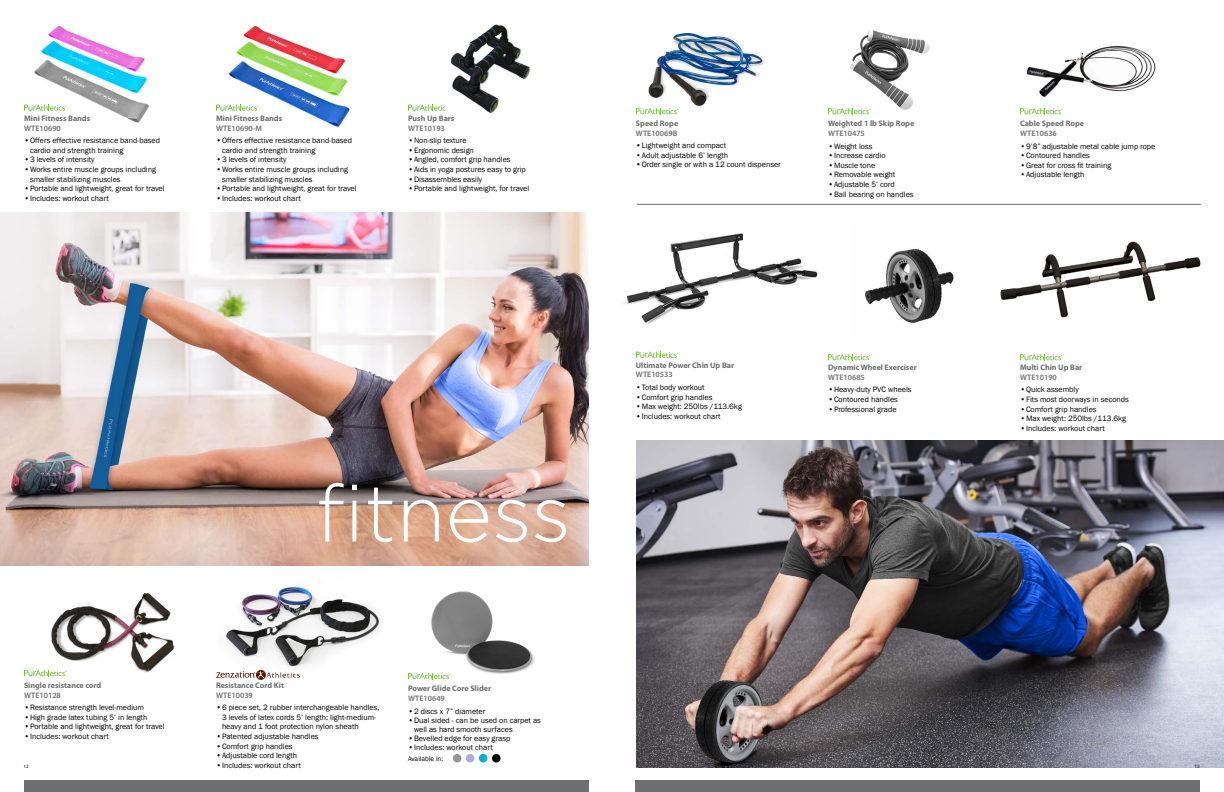
<style>
.page{position:relative;width:1224px;height:792px;background:#fff}
.page>*{position:absolute;margin:0;border:0;box-sizing:border-box;transform-origin:0 0}
.t1{font:300 80px "Gotham";color:#fff}
.t2{font:8px/9.6px "Franklin Gothic";color:#000}
.t3{font:700 8px "Myriad Pro";color:#6d6e71}
.t4{font:600 8px "Myriad Pro";color:#6d6e71}
.t5{font:7px "Franklin Gothic";color:#000}
.t6{font:5px "Myriad Pro";color:#000}
</style>
<div class="page">
<img style="left:637px;top:440px;width:587px;height:328px">
<img style="left:1000px;top:241px;width:201px;height:77px">
<img style="left:624px;top:233px;width:194px;height:91px">
<img style="left:865px;top:248px;width:89px;height:75px">
<img style="left:426px;top:591px;width:109px;height:89px">
<img style="left:47px;top:593px;width:128px;height:84px">
<img style="left:226px;top:587px;width:154px;height:80px">
<svg style="left:24px;top:670px;width:43px;height:6px"></svg>
<img style="left:0;top:212px;width:588px;height:354px">
<svg style="left:216px;top:670px;width:84px;height:10px"></svg>
<svg style="left:408px;top:105px;width:38px;height:6px"></svg>
<hr style="left:637px;top:204px;width:564px;height:1px;background:#6d6e71">
<img style="left:450px;top:24px;width:81px;height:89px">
<svg style="left:636px;top:352px;width:42px;height:6px"></svg>
<svg style="left:1020px;top:354px;width:43px;height:6px"></svg>
<img style="left:833px;top:30px;width:97px;height:85px">
<img style="left:1026px;top:46px;width:130px;height:51px">
<svg style="left:828px;top:108px;width:43px;height:6px"></svg>
<svg style="left:1020px;top:108px;width:43px;height:6px"></svg>
<img style="left:34px;top:25px;width:115px;height:98px">
<img style="left:228px;top:25px;width:123px;height:102px">
<svg style="left:24px;top:105px;width:43px;height:6px"></svg>
<svg style="left:216px;top:105px;width:43px;height:6px"></svg>
<svg style="left:408px;top:673px;width:43px;height:6px"></svg>
<div style="left:453px;top:754px;width:8px;height:9px;background:#939598;border-radius:50%"></div>
<div style="left:466px;top:754px;width:8px;height:9px;background:#b0acd5;border-radius:50%"></div>
<div style="left:479px;top:754px;width:8px;height:9px;background:#06b1ce;border-radius:50%"></div>
<div style="left:492px;top:754px;width:9px;height:9px;background:#000;border-radius:50%"></div>
<div style="left:636px;top:780px;width:564px;height:12px;background:#6d6e71"></div>
<div style="left:24px;top:780px;width:564px;height:12px;background:#6d6e71"></div>
<svg style="left:828px;top:354px;width:43px;height:6px"></svg>
<img style="left:649px;top:32px;width:115px;height:83px">
<svg style="left:636px;top:108px;width:42px;height:6px"></svg>
<p class="t3" style="left:24px;top:113px;width:68px">Mini Fitness Bands</p>
<p class="t4" style="left:24px;top:123px;width:38px">WTE10690</p>
<p class="t2" style="left:30px;top:136px;width:132px;text-indent:-6px">• Offers effective resistance band-based cardio and strength training</p>
<p class="t2" style="left:24px;top:155px;width:72px">• 3 levels of intensity</p>
<p class="t2" style="left:30px;top:165px;width:128px;text-indent:-6px">• Works entire muscle groups including smaller stabilizing muscles</p>
<p class="t2" style="left:24px;top:184px;width:142px">• Portable and lightweight, great for travel</p>
<p class="t2" style="left:24px;top:193px;width:86px">• Includes: workout chart</p>
<p class="t3" style="left:216px;top:113px;width:68px">Mini Fitness Bands</p>
<p class="t4" style="left:216px;top:123px;width:48px">WTE10690-M</p>
<p class="t2" style="left:222px;top:136px;width:132px;text-indent:-6px">• Offers effective resistance band-based cardio and strength training</p>
<p class="t2" style="left:216px;top:155px;width:72px">• 3 levels of intensity</p>
<p class="t2" style="left:222px;top:165px;width:128px;text-indent:-6px">• Works entire muscle groups including smaller stabilizing muscles</p>
<p class="t2" style="left:216px;top:184px;width:142px">• Portable and lightweight, great for travel</p>
<p class="t2" style="left:216px;top:193px;width:86px">• Includes: workout chart</p>
<p class="t3" style="left:408px;top:113px;width:48px">Push Up Bars</p>
<p class="t4" style="left:408px;top:123px;width:38px">WTE10193</p>
<p class="t2" style="left:408px;top:136px;width:60px">• Non-slip texture</p>
<p class="t2" style="left:408px;top:145px;width:67px">• Ergonomic design</p>
<p class="t2" style="left:408px;top:155px;width:104px">• Angled, comfort grip handles</p>
<p class="t2" style="left:408px;top:165px;width:119px">• Aids in yoga postures easy to grip</p>
<p class="t2" style="left:408px;top:174px;width:76px">• Disassembles easily</p>
<p class="t2" style="left:408px;top:184px;width:123px">• Portable and lightweight, for travel</p>
<h1 class="t1" style="left:316px;top:463px;width:257px">fitness</h1>
<p class="t3" style="left:636px;top:118px;width:44px">Speed Rope</p>
<p class="t4" style="left:636px;top:128px;width:43px">WTE10069B</p>
<p class="t2" style="left:636px;top:141px;width:92px">• Lightweight and compact</p>
<p class="t2" style="left:636px;top:151px;width:94px">• Adult adjustable 6’ length</p>
<p class="t2" style="left:636px;top:160px;width:147px">• Order single or with a 12 count dispenser</p>
<p class="t3" style="left:828px;top:118px;width:88px">Weighted 1 lb Skip Rope</p>
<p class="t4" style="left:828px;top:128px;width:38px">WTE10475</p>
<p class="t2" style="left:828px;top:141px;width:46px">• Weight loss</p>
<p class="t2" style="left:828px;top:151px;width:59px">• Increase cardio</p>
<p class="t2" style="left:828px;top:160px;width:49px">• Muscle tone</p>
<p class="t2" style="left:828px;top:170px;width:69px">• Removable weight</p>
<p class="t2" style="left:828px;top:180px;width:68px">• Adjustable 5’ cord</p>
<p class="t2" style="left:828px;top:189px;width:87px">• Ball bearing on handles</p>
<p class="t3" style="left:636px;top:360px;width:100px">Ultimate Power Chin Up Bar</p>
<p class="t4" style="left:636px;top:370px;width:38px">WTE10533</p>
<p class="t2" style="left:636px;top:383px;width:70px">• Total body workout</p>
<p class="t2" style="left:636px;top:392px;width:78px">• Comfort grip handles</p>
<p class="t2" style="left:636px;top:402px;width:108px">• Max weight: 250lbs /113.6kg</p>
<p class="t2" style="left:636px;top:411px;width:86px">• Includes: workout chart</p>
<p class="t3" style="left:828px;top:362px;width:90px">Dynamic Wheel Exerciser</p>
<p class="t4" style="left:828px;top:372px;width:38px">WTE10685</p>
<p class="t2" style="left:828px;top:385px;width:85px">• Heavy-duty PVC wheels</p>
<p class="t2" style="left:828px;top:395px;width:71px">• Contoured handles</p>
<p class="t2" style="left:828px;top:404px;width:70px">• Professional grade</p>
<p class="t3" style="left:1020px;top:118px;width:66px">Cable Speed Rope</p>
<p class="t4" style="left:1020px;top:128px;width:38px">WTE10636</p>
<p class="t2" style="left:1020px;top:141px;width:137px">• 9’8” adjustable metal cable jump rope</p>
<p class="t2" style="left:1020px;top:151px;width:71px">• Contoured handles</p>
<p class="t2" style="left:1020px;top:160px;width:93px">• Great for cross fit training</p>
<p class="t2" style="left:1020px;top:170px;width:66px">• Adjustable length</p>
<p class="t3" style="left:1020px;top:362px;width:64px">Multi Chin Up Bar</p>
<p class="t4" style="left:1020px;top:372px;width:38px">WTE10190</p>
<p class="t2" style="left:1020px;top:385px;width:60px">• Quick assembly</p>
<p class="t2" style="left:1020px;top:395px;width:110px">• Fits most doorways in seconds</p>
<p class="t2" style="left:1020px;top:404px;width:78px">• Comfort grip handles</p>
<p class="t2" style="left:1020px;top:414px;width:108px">• Max weight: 250lbs /113.6kg</p>
<p class="t2" style="left:1020px;top:424px;width:86px">• Includes: workout chart</p>
<p class="t3" style="left:24px;top:680px;width:79px">Single resistance cord</p>
<p class="t4" style="left:24px;top:690px;width:38px">WTE10128</p>
<p class="t2" style="left:24px;top:703px;width:122px">• Resistance strength level-medium</p>
<p class="t2" style="left:24px;top:712px;width:125px">• High grade latex tubing 5’ in length</p>
<p class="t2" style="left:24px;top:722px;width:142px">• Portable and lightweight, great for travel</p>
<p class="t2" style="left:24px;top:732px;width:86px">• Includes: workout chart</p>
<p class="t3" style="left:216px;top:680px;width:69px">Resistance Cord Kit</p>
<p class="t4" style="left:216px;top:690px;width:38px">WTE10039</p>
<p class="t2" style="left:222px;top:703px;width:159px;text-indent:-6px">• 6 piece set, 2 rubber interchangeable handles,<br>3 levels of latex cords 5’ length: light-medium&shy;heavy and 1 foot protection nylon sheath</p>
<p class="t2" style="left:216px;top:732px;width:104px">• Patented adjustable handles</p>
<p class="t2" style="left:216px;top:741px;width:78px">• Comfort grip handles</p>
<p class="t2" style="left:216px;top:751px;width:83px">• Adjustable cord length</p>
<p class="t2" style="left:216px;top:760px;width:86px">• Includes: workout chart</p>
<p class="t3" style="left:408px;top:683px;width:85px">Power Glide Core Slider</p>
<p class="t4" style="left:408px;top:693px;width:38px">WTE10649</p>
<p class="t2" style="left:408px;top:706px;width:79px">• 2 discs x 7” diameter</p>
<p class="t2" style="left:414px;top:716px;width:129px;line-height:9px;text-indent:-6px">• Dual sided - can be used on carpet as well as hard smooth surfaces</p>
<p class="t2" style="left:408px;top:733px;width:104px">• Bevelled edge for easy grasp</p>
<p class="t2" style="left:408px;top:742px;width:86px">• Includes: workout chart</p>
<p class="t5" style="left:408px;top:754px;width:37px">Available in:</p>
<p class="t6" style="left:23px;top:763px;width:7px">12</p>
<p class="t6" style="left:1195px;top:763px;width:7px">13</p>
</div>
